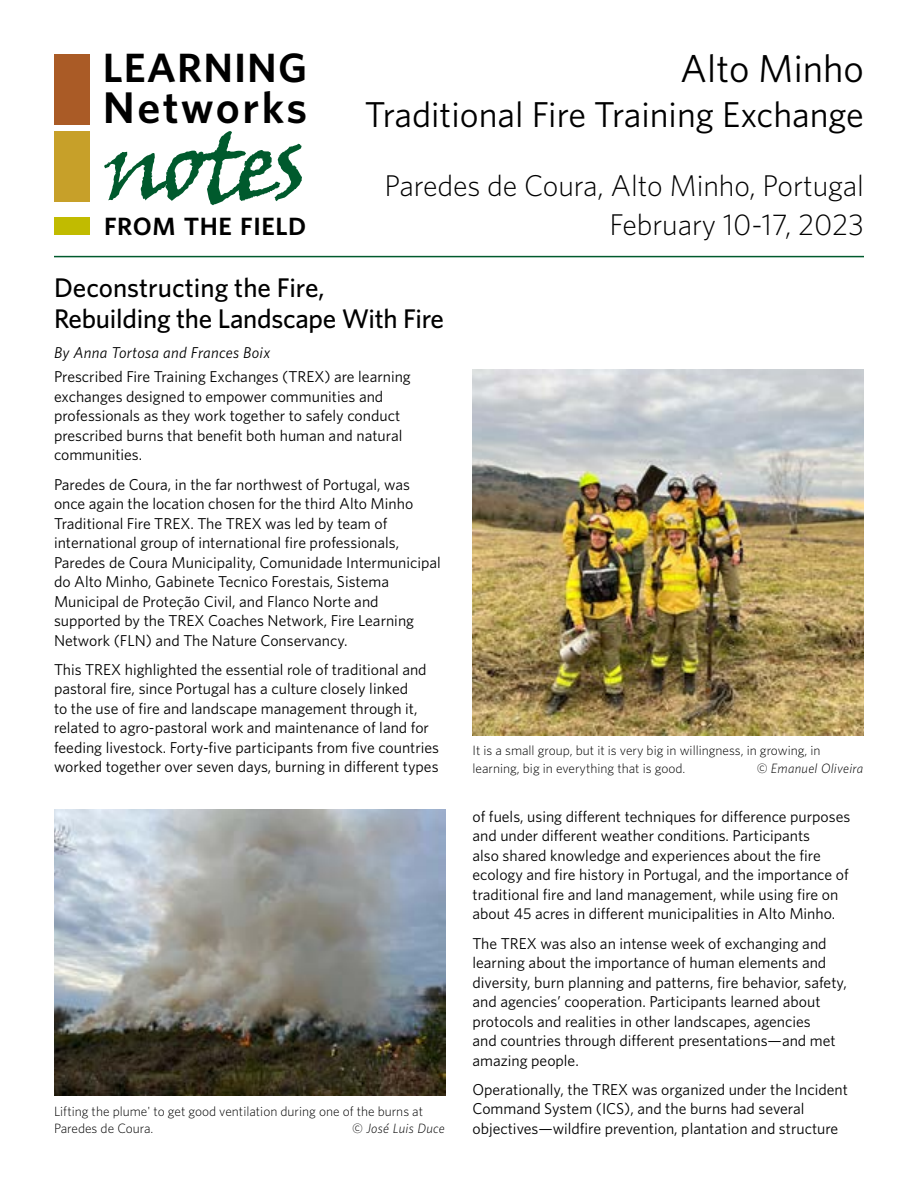
<style>
.page{position:relative;width:918px;height:1188px;background:#fff}
.page>*{position:absolute;margin:0;border:0;box-sizing:border-box;transform-origin:0 0}
.t1{font:99px "Viner Hand ITC";color:#005a2d}
.t2{font:600 44.4px "Whitney";letter-spacing:.055em;color:#000}
.t3{font:600 40.95px "Whitney";letter-spacing:.025em;color:#000}
.t4{font:39px "Whitney";color:#000}
.t5{font:36px "Whitney";color:#000}
.t6{font:300 30px/39px "Whitney";letter-spacing:-.005em;color:#000;text-align:right}
.t7{font:500 27px/31.5px "Whitney";letter-spacing:-.01em;color:#000}
.t8{font:600 25.05px "Whitney";letter-spacing:.02em;color:#000}
.t9{font:15.75px/19.5px "Whitney";color:#000}
.t10{font:italic 15.75px "Whitney";letter-spacing:.02em;color:#000}
.t11{font:300 13.5px/17.2px "Whitney";color:#000}
.t12{font:italic 300 13.5px "Whitney";letter-spacing:.02em;color:#000}
.s1{font-style:normal}
</style>
<div class="page">
<hr style="left:54px;top:256px;width:810px;height:1px;background:#005a2d">
<div style="left:54px;top:54px;width:36px;height:70px;background:#aa5b26"></div>
<div style="left:54px;top:131px;width:36px;height:71px;background:#c7a029"></div>
<div style="left:54px;top:218px;width:36px;height:17px;background:#c1bb00"></div>
<img style="left:472px;top:370px;width:392px;height:365px">
<img style="left:54px;top:809px;width:391px;height:287px">
<h3 class="t3" style="left:103px;top:41px;width:206px">LEARNING</h3>
<h2 class="t2" style="left:103px;top:78px;width:206px">Networks</h2>
<h3 class="t4" style="left:680px;top:43px;width:185px">Alto Minho</h3>
<h3 class="t5" style="left:365px;top:91px;width:501px">Traditional Fire Training Exchange</h3>
<h1 class="t1" style="left:102px;top:105px;width:206px;rotate:-1deg">notes</h1>
<h3 class="t8" style="left:104px;top:210px;width:204px">FROM THE FIELD</h3>
<h3 class="t6" style="left:385px;top:165px;width:481px">Paredes de Coura, Alto Minho, Portugal<br>February 10-17, 2023</h3>
<h3 class="t7" style="left:54px;top:271px;width:392px">Deconstructing the Fire,<br>Rebuilding the Landscape With Fire</h3>
<p class="t10" style="left:54px;top:342px;width:218px">By Anna Tortosa and Frances Boix</p>
<p class="t9" style="left:54px;top:367px;width:358px">Prescribed Fire Training Exchanges (TREX) are learning exchanges designed to empower communities and professionals as they work together to safely conduct prescribed burns that benefit both human and natural communities.</p>
<p class="t9" style="left:54px;top:474px;width:388px">Paredes de Coura, in the far northwest of Portugal, was once again the location chosen for the third Alto Minho Traditional Fire TREX. The TREX was led by team of international group of international fire professionals, Paredes de Coura Municipality, Comunidade Intermunicipal do Alto Minho, Gabinete Tecnico Forestais, Sistema Municipal de Proteção Civil, and Flanco Norte and supported by the TREX Coaches Network, Fire Learning Network (FLN) and The Nature Conservancy.</p>
<p class="t9" style="left:54px;top:659px;width:387px">This TREX highlighted the essential role of traditional and pastoral fire, since Portugal has a culture closely linked<br>to the use of fire and landscape management through it, related to agro-pastoral work and maintenance of land for feeding livestock. Forty-five participants from five countries worked together over seven days, burning in different types</p>
<p class="t11" style="left:54px;top:1102px;width:371px">Lifting the plume' to get good ventilation during one of the burns at<br>Paredes de Coura.</p>
<p class="t12" style="left:352px;top:1119px;width:94px"><span class="s1">©</span> José Luis Duce</p>
<p class="t11" style="left:472px;top:742px;width:350px">It is a small group, but it is very big in willingness, in growing, in learning, big in everything that is good.</p>
<p class="t12" style="left:757px;top:759px;width:108px"><span class="s1">©</span> Emanuel Oliveira</p>
<p class="t9" style="left:472px;top:806px;width:379px">of fuels, using different techniques for difference purposes and under different weather conditions. Participants<br>also shared knowledge and experiences about the fire ecology and fire history in Portugal, and the importance of traditional fire and land management, while using fire on about 45 acres in different municipalities in Alto Minho.</p>
<p class="t9" style="left:472px;top:933px;width:376px">The TREX was also an intense week of exchanging and learning about the importance of human elements and diversity, burn planning and patterns, fire behavior, safety, and agencies’ cooperation. Participants learned about protocols and realities in other landscapes, agencies<br>and countries through different presentations—and met amazing people.</p>
<p class="t9" style="left:472px;top:1079px;width:377px">Operationally, the TREX was organized under the Incident<br>Command System (ICS), and the burns had several objectives—wildfire prevention, plantation and structure</p>
</div>
